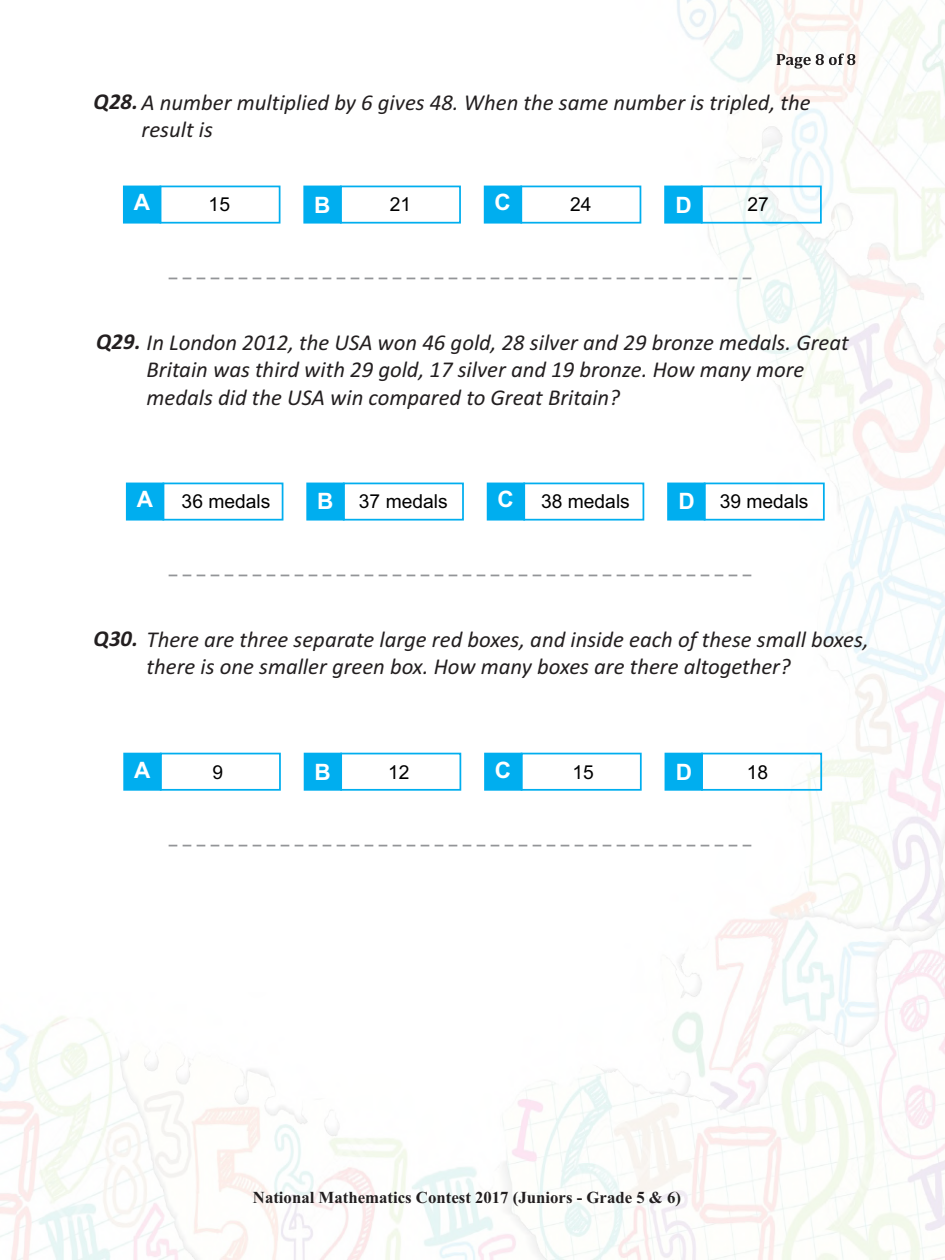
<style>
.page{position:relative;width:945px;height:1260px;background:#fff}
.page>*{position:absolute;margin:0;border:0;box-sizing:border-box;transform-origin:0 0}
.t1{font:italic 22.75px/27.5px "Calibri";color:#231f20}
.t2{font:700 22.57px "Arial";color:#fff}
.t3{font:19.25px "Arial";color:#000}
.t4{font:700 16.8px "Times New Roman";color:#231f20}
.s1{font-weight:700}
.s2{font-weight:700;font-size:22.57px;color:#fff}
</style>
<div class="page">
<img style="left:0;top:0;width:945px;height:1260px">
<svg style="left:169px;top:278px;width:583px;height:1px"></svg>
<svg style="left:777px;top:54px;width:78px;height:15px"></svg>
<svg style="left:169px;top:575px;width:583px;height:1px"></svg>
<svg style="left:169px;top:845px;width:583px;height:1px"></svg>
<div style="left:123px;top:186px;width:38px;height:38px;background:#00aeef"></div>
<div style="left:160px;top:186px;width:121px;height:38px;border:2px solid #00aeef"></div>
<div style="left:303px;top:186px;width:39px;height:38px;background:#00aeef;border:2px solid #00aeef"></div>
<div style="left:340px;top:186px;width:121px;height:38px;border:2px solid #00aeef"></div>
<div style="left:484px;top:186px;width:38px;height:38px;background:#00aeef;border:2px solid #00aeef"></div>
<div style="left:520px;top:186px;width:121px;height:38px;border:2px solid #00aeef"></div>
<div style="left:664px;top:186px;width:39px;height:38px;background:#00aeef;border:2px solid #00aeef"></div>
<div style="left:701px;top:186px;width:121px;height:38px;border:2px solid #00aeef"></div>
<div style="left:126px;top:483px;width:38px;height:38px;background:#00aeef;border:2px solid #00aeef"></div>
<div style="left:162px;top:483px;width:121px;height:38px;border:2px solid #00aeef"></div>
<div style="left:306px;top:483px;width:39px;height:38px;background:#00aeef;border:2px solid #00aeef"></div>
<div style="left:343px;top:483px;width:121px;height:38px;border:2px solid #00aeef"></div>
<div style="left:487px;top:483px;width:38px;height:38px;background:#00aeef;border:2px solid #00aeef"></div>
<div style="left:523px;top:483px;width:121px;height:38px;border:2px solid #00aeef"></div>
<div style="left:667px;top:483px;width:38px;height:38px;background:#00aeef;border:2px solid #00aeef"></div>
<div style="left:704px;top:483px;width:121px;height:38px;border:2px solid #00aeef"></div>
<div style="left:123px;top:753px;width:39px;height:38px;background:#00aeef;border:2px solid #00aeef"></div>
<div style="left:160px;top:753px;width:121px;height:38px;border:2px solid #00aeef"></div>
<div style="left:304px;top:753px;width:38px;height:38px;background:#00aeef;border:2px solid #00aeef"></div>
<div style="left:340px;top:753px;width:121px;height:38px;border:2px solid #00aeef"></div>
<div style="left:484px;top:753px;width:38px;height:38px;background:#00aeef;border:2px solid #00aeef"></div>
<div style="left:521px;top:753px;width:121px;height:38px;border:2px solid #00aeef"></div>
<div style="left:665px;top:753px;width:38px;height:38px;background:#00aeef;border:2px solid #00aeef"></div>
<div style="left:701px;top:753px;width:121px;height:38px;border:2px solid #00aeef"></div>
<p class="t1" style="left:94px;top:91px;width:719px"><span class="s1">Q28.</span>A number multiplied by 6 gives 48. When the same number is tripled, the</p>
<p class="t1" style="left:142px;top:118px;width:73px">result is</p>
<p class="t2" style="left:134px;top:194px;width:18px">A</p>
<p class="t3" style="left:209px;top:197px;width:23px">15</p>
<p class="t2" style="left:314px;top:196px;width:18px">B</p>
<p class="t3" style="left:390px;top:197px;width:23px">21</p>
<p class="t2" style="left:495px;top:194px;width:18px">C</p>
<p class="t3" style="left:570px;top:197px;width:23px">24</p>
<p class="t2" style="left:675px;top:196px;width:18px">D</p>
<p class="t3" style="left:748px;top:197px;width:23px">27</p>
<p class="t1" style="left:96px;top:330px;width:754px"><span class="s1">Q29.</span> In London 2012, the USA won 46 gold, 28 silver and 29 bronze medals. Great</p>
<p class="t1" style="left:147px;top:358px;width:659px">Britain was third with 29 gold, 17 silver and 19 bronze. How many more medals did the USA win compared to Great Britain?</p>
<p class="t2" style="left:137px;top:491px;width:18px">A</p>
<p class="t3" style="left:182px;top:494px;width:90px">36 medals</p>
<p class="t3" style="left:317px;top:494px;width:132px"><span class="s2">B</span> 37 medals</p>
<p class="t3" style="left:498px;top:494px;width:134px"><span class="s2">C</span> 38 medals</p>
<p class="t3" style="left:678px;top:494px;width:132px"><span class="s2">D</span> 39 medals</p>
<p class="t1" style="left:94px;top:627px;width:777px"><span class="s1">Q30.</span> There are three separate large red boxes, and inside each of these small boxes,</p>
<p class="t1" style="left:147px;top:655px;width:646px">there is one smaller green box. How many boxes are there altogether?</p>
<p class="t2" style="left:134px;top:761px;width:18px">A</p>
<p class="t3" style="left:212px;top:764px;width:12px">9</p>
<p class="t2" style="left:314px;top:763px;width:18px">B</p>
<p class="t3" style="left:388px;top:765px;width:23px">12</p>
<p class="t2" style="left:495px;top:761px;width:18px">C</p>
<p class="t3" style="left:572px;top:764px;width:23px">15</p>
<p class="t2" style="left:676px;top:763px;width:18px">D</p>
<p class="t3" style="left:747px;top:764px;width:23px">18</p>
<p class="t4" style="left:253px;top:1192px;width:430px">National Mathematics Contest 2017 (Juniors - Grade 5 &amp; 6)</p>
</div>
